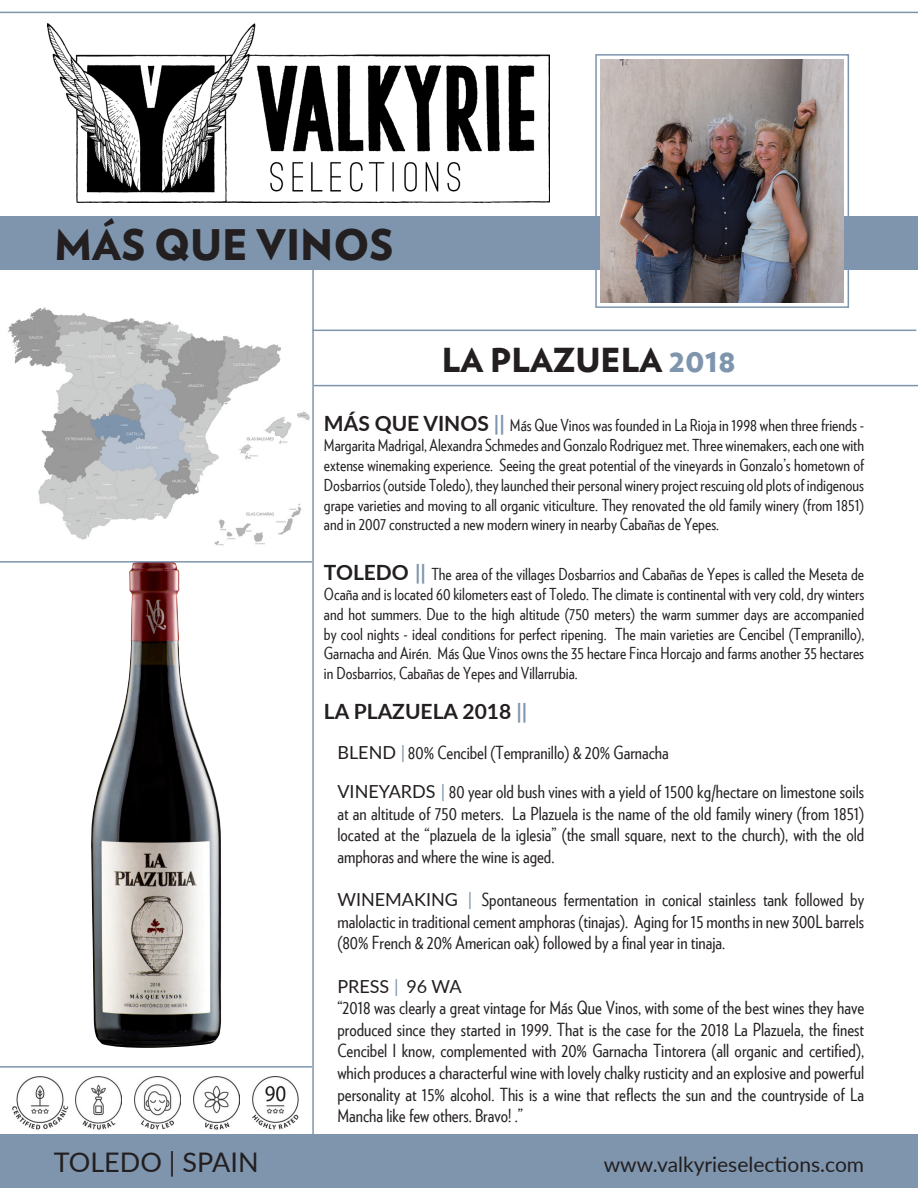
<style>
.page{position:relative;width:918px;height:1188px;background:#fff}
.page>*{position:absolute;margin:0;border:0;box-sizing:border-box;transform-origin:0 0}
.t1{font:900 42px "Verlag";color:#231f20}
.t2{font:900 33px "Verlag";color:#231f20}
.t3{font:27px "Lato";color:#231f20}
.t4{font:21px "Lato";color:#231f20}
.t5{font:700 21px "Lato";color:#231f20}
.t6{font:18px/21.6px "Verlag Condensed";color:#231f20;text-align:justify}
.t7{font:18px "Lato";color:#231f20}
.t8{font:16.5px/19.8px "Verlag Condensed";color:#231f20;text-align:justify}
.s1{color:#7e95ad}
.s2{font-family:"Lato";font-weight:700;font-size:21px}
.s3{font-family:"Lato";font-weight:700;font-size:21px;color:#7e95ad}
.s4{font-family:"Lato"}
.s5{font-family:"Lato";color:#7e95ad}
</style>
<div class="page">
<img style="left:47px;top:23px;width:502px;height:180px">
<img style="left:91px;top:563px;width:130px;height:485px">
<hr style="left:312px;top:216px;width:2px;height:972px;background:#7e95ad">
<div style="left:0;top:216px;width:918px;height:54px;background:#7e95ad"></div>
<img style="left:601px;top:59px;width:243px;height:243px">
<div style="left:1px;top:1134px;width:917px;height:54px;background:#7e95ad"></div>
<hr style="left:0;top:561px;width:312px;height:2px;background:#7e95ad">
<img style="left:8px;top:307px;width:302px;height:239px">
<div style="left:595px;top:54px;width:254px;height:254px;border:2px solid #7e95ad"></div>
<hr style="left:312px;top:330px;width:604px;height:1px;background:#7e95ad">
<hr style="left:314px;top:385px;width:604px;height:1px;background:#7e95ad">
<hr style="left:0;top:12px;width:918px;height:1px;background:#7e95ad">
<img style="left:12px;top:1077px;width:57px;height:53px">
<img style="left:75px;top:1077px;width:47px;height:53px">
<img style="left:134px;top:1077px;width:47px;height:53px">
<img style="left:193px;top:1077px;width:46px;height:53px">
<hr style="left:0;top:1066px;width:312px;height:2px;background:#7e95ad">
<img style="left:252px;top:1077px;width:47px;height:53px">
<p class="t1" style="left:54px;top:210px;width:341px">MÁS QUE VINOS</p>
<p class="t2" style="left:442px;top:332px;width:296px">LA PLAZUELA <span class="s1">2018</span></p>
<p class="t8" style="left:324px;top:415px;width:542px"><span class="s2">MÁS QUE VINOS</span> <span class="s3">||</span> Más Que Vinos was founded in La Rioja in 1998 when three friends - Margarita Madrigal, Alexandra Schmedes and Gonzalo Rodriguez met. Three winemakers, each one with extense winemaking experience. Seeing the great potential of the vineyards in Gonzalo’s hometown of Dosbarrios (outside Toledo), they launched their personal winery project rescuing old plots of indigenous grape varieties and moving to all organic viticulture. They renovated the old family winery (from 1851) and in 2007 constructed a new modern winery in nearby Cabañas de Yepes.</p>
<p class="t8" style="left:324px;top:564px;width:542px"><span class="s2">TOLEDO</span> <span class="s3">||</span> The area of the villages Dosbarrios and Cabañas de Yepes is called the Meseta de Ocaña and is located 60 kilometers east of Toledo. The climate is continental with very cold, dry winters and hot summers. Due to the high altitude (750 meters) the warm summer days are accompanied by cool nights - ideal conditions for perfect ripening. The main varieties are Cencibel (Tempranillo), Garnacha and Airén. Más Que Vinos owns the 35 hectare Finca Horcajo and farms another 35 hectares in Dosbarrios, Cabañas de Yepes and Villarrubia.</p>
<p class="t5" style="left:324px;top:696px;width:205px">LA PLAZUELA 2018 <span class="s1">||</span></p>
<p class="t6" style="left:337px;top:741px;width:333px"><span class="s4">BLEND</span> <span class="s5">|</span> 80% Cencibel (Tempranillo) &amp; 20% Garnacha</p>
<p class="t6" style="left:337px;top:780px;width:528px"><span class="s4">VINEYARDS</span> <span class="s5">|</span> 80 year old bush vines with a yield of 1500 kg/hectare on limestone soils at an altitude of 750 meters. La Plazuela is the name of the old family winery (from 1851) located at the “plazuela de la iglesia” (the small square, next to the church), with the old amphoras and where the wine is aged.</p>
<p class="t6" style="left:337px;top:888px;width:528px"><span class="s4">WINEMAKING</span> <span class="s5">|</span> Spontaneous fermentation in conical stainless tank followed by malolactic in traditional cement amphoras (tinajas). Aging for 15 months in new 300L barrels (80% French &amp; 20% American oak) followed by a final year in tinaja.</p>
<p class="t7" style="left:337px;top:973px;width:126px">PRESS <span class="s1">|</span> 96 WA</p>
<p class="t6" style="left:337px;top:996px;width:528px">“2018 was clearly a great vintage for Más Que Vinos, with some of the best wines they have produced since they started in 1999. That is the case for the 2018 La Plazuela, the finest Cencibel I know, complemented with 20% Garnacha Tintorera (all organic and certified), which produces a characterful wine with lovely chalky rusticity and an explosive and powerful personality at 15% alcohol. This is a wine that reflects the sun and the countryside of La Mancha like few others. Bravo! .”</p>
<p class="t3" style="left:54px;top:1143px;width:206px">TOLEDO | SPAIN</p>
<p class="t4" style="left:604px;top:1149px;width:262px">www.valkyrieselections.com</p>
</div>
